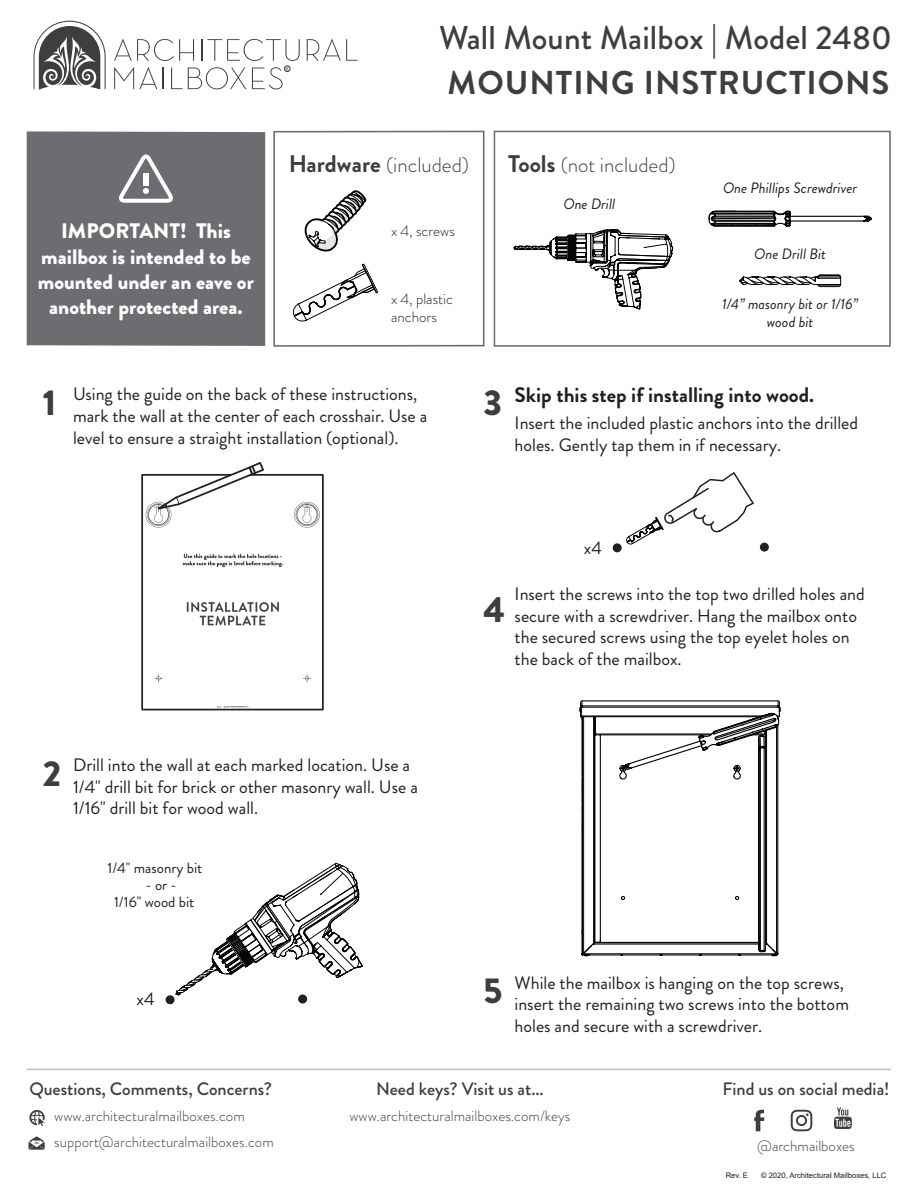
<style>
.page{position:relative;width:918px;height:1188px;background:#fff}
.page>*{position:absolute;margin:0;border:0;box-sizing:border-box;transform-origin:0 0}
.t1{font:900 36px "Brandon Grotesque";color:#3e3e3f}
.t2{font:500 33px "Brandon Grotesque";letter-spacing:.005em;color:#3e3e3f}
.t3{font:700 33px "Brandon Grotesque";letter-spacing:.03em;color:#3e3e3f}
.t4{font:900 21px/25.2px "Brandon Grotesque";color:#fff;text-align:center}
.t5{font:300 21px "Brandon Grotesque";color:#3e3e3f}
.t6{font:700 21px "Brandon Grotesque";color:#231f20}
.t7{font:18px/21.6px "Brandon Grotesque";color:#231f20}
.t8{font:500 18px "Brandon Grotesque";color:#3e3e3f}
.t9{font:300 15px "Brandon Grotesque";color:#3e3e3f}
.t10{font:italic 15px/18px "Brandon Grotesque";color:#231f20;text-align:center}
.t11{font:15px/16.8px "Brandon Grotesque";color:#231f20}
.t12{font:300 15px/18px "Brandon Grotesque";color:#231f20}
.t13{font:7.65px "Arial";color:#231f20}
.t14{font:6.15px "Myriad Pro";color:#3e3e3f}
.s1{font-weight:700;font-size:24px}
.s2{font-weight:900;font-size:36px;color:#3e3e3f}
</style>
<div class="page">
<svg style="left:34px;top:21px;width:72px;height:69px"></svg>
<svg style="left:307px;top:39px;width:51px;height:22px"></svg>
<svg style="left:114px;top:39px;width:186px;height:50px"></svg>
<svg style="left:304px;top:190px;width:63px;height:62px"></svg>
<div style="left:27px;top:131px;width:238px;height:215px;background:#6c6d70"></div>
<svg style="left:119px;top:155px;width:54px;height:48px"></svg>
<div style="left:143px;top:173px;width:6px;height:13px;background:#fff"></div>
<div style="left:273px;top:131px;width:211px;height:216px;border:2px solid #6c6d70"></div>
<div style="left:166px;top:995px;width:9px;height:9px;background:#231f20;border-radius:50%"></div>
<div style="left:760px;top:543px;width:9px;height:9px;background:#231f20;border-radius:50%"></div>
<svg style="left:293px;top:263px;width:85px;height:59px"></svg>
<img style="left:145px;top:501px;width:175px;height:206px">
<svg style="left:680px;top:472px;width:74px;height:61px"></svg>
<svg style="left:612px;top:505px;width:68px;height:48px"></svg>
<svg style="left:513px;top:130px;width:360px;height:217px"></svg>
<svg style="left:175px;top:881px;width:131px;height:123px"></svg>
<svg style="left:306px;top:683px;width:105px;height:386px"></svg>
<svg style="left:29px;top:1110px;width:16px;height:16px"></svg>
<svg style="left:28px;top:1136px;width:17px;height:14px"></svg>
<svg style="left:791px;top:1110px;width:21px;height:21px"></svg>
<svg style="left:754px;top:1110px;width:11px;height:21px"></svg>
<svg style="left:834px;top:1107px;width:18px;height:22px"></svg>
<hr style="left:27px;top:1069px;width:864px;height:1px;background:#bcbdc0">
<div style="left:141px;top:474px;width:183px;height:236px;border:2px solid #231f20"></div>
<svg style="left:149px;top:462px;width:116px;height:51px"></svg>
<svg style="left:579px;top:700px;width:202px;height:257px"></svg>
<p class="t14" style="left:286px;top:65px;width:5px">R</p>
<h2 class="t2" style="left:439px;top:15px;width:454px">Wall Mount Mailbox | Model 2480</h2>
<h2 class="t3" style="left:448px;top:59px;width:443px">MOUNTING INSTRUCTIONS</h2>
<p class="t5" style="left:289px;top:151px;width:182px"><span class="s1">Hardware</span> (included)</p>
<p class="t5" style="left:508px;top:151px;width:169px"><span class="s1">Tools</span> (not included)</p>
<p class="t4" style="left:61px;top:219px;width:171px">IMPORTANT! This</p>
<p class="t12" style="left:391px;top:222px;width:65px">x 4, screws</p>
<p class="t4" style="left:38px;top:244px;width:217px">mailbox is intended to be mounted under an eave or another protected area.</p>
<p class="t12" style="left:391px;top:290px;width:63px">x 4, plastic anchors</p>
<p class="t10" style="left:563px;top:195px;width:53px">One Drill</p>
<p class="t10" style="left:723px;top:179px;width:136px">One Phillips Screwdriver</p>
<p class="t10" style="left:754px;top:245px;width:73px">One Drill Bit</p>
<p class="t10" style="left:722px;top:295px;width:138px">1/4” masonry bit or 1/16” wood bit</p>
<p class="t7" style="left:73px;top:384px;width:356px;text-indent:-30px"><span class="s2">1</span> Using the guide on the back of these instructions, mark the wall at the center of each crosshair. Use a level to ensure a straight installation (optional).</p>
<p class="t7" style="left:73px;top:754px;width:346px;text-indent:-30px"><span class="s2">2</span> Drill into the wall at each marked location. Use a<br>1/4" drill bit for brick or other masonry wall. Use a<br>1/16" drill bit for wood wall.</p>
<p class="t11" style="left:107px;top:860px;width:96px">1/4" masonry bit</p>
<p class="t11" style="left:114px;top:877px;width:82px;text-indent:31px">- or -<br>1/16" wood bit</p>
<p class="t7" style="left:137px;top:988px;width:20px">x4</p>
<p class="t6" style="left:483px;top:381px;width:332px"><span class="s2">3</span> Skip this step if installing into wood.</p>
<p class="t7" style="left:515px;top:413px;width:345px">Insert the included plastic anchors into the drilled holes. Gently tap them in if necessary.</p>
<p class="t7" style="left:584px;top:537px;width:20px">x4</p>
<h1 class="t1" style="left:483px;top:584px;width:23px">4</h1>
<p class="t7" style="left:515px;top:583px;width:352px">Insert the screws into the top two drilled holes and secure with a screwdriver. Hang the mailbox onto the secured screws using the top eyelet holes on the back of the mailbox.</p>
<p class="t7" style="left:515px;top:972px;width:336px;text-indent:-31px"><span class="s2">5</span> While the mailbox is hanging on the top screws, insert the remaining two screws into the bottom holes and secure with a screwdriver.</p>
<p class="t8" style="left:29px;top:1076px;width:244px">Questions, Comments, Concerns?</p>
<p class="t9" style="left:54px;top:1131px;width:221px">support@architecturalmailboxes.com</p>
<p class="t9" style="left:54px;top:1106px;width:192px">www.architecturalmailboxes.com</p>
<p class="t8" style="left:376px;top:1076px;width:169px">Need keys? Visit us at...</p>
<p class="t9" style="left:350px;top:1106px;width:222px">www.architecturalmailboxes.com/keys</p>
<p class="t8" style="left:723px;top:1076px;width:168px">Find us on social media!</p>
<p class="t9" style="left:757px;top:1136px;width:99px">@archmailboxes</p>
<p class="t13" style="left:726px;top:1170px;width:24px">Rev. E</p>
<p class="t13" style="left:761px;top:1170px;width:127px">© 2020, Architectural Mailboxes, LLC</p>
</div>
